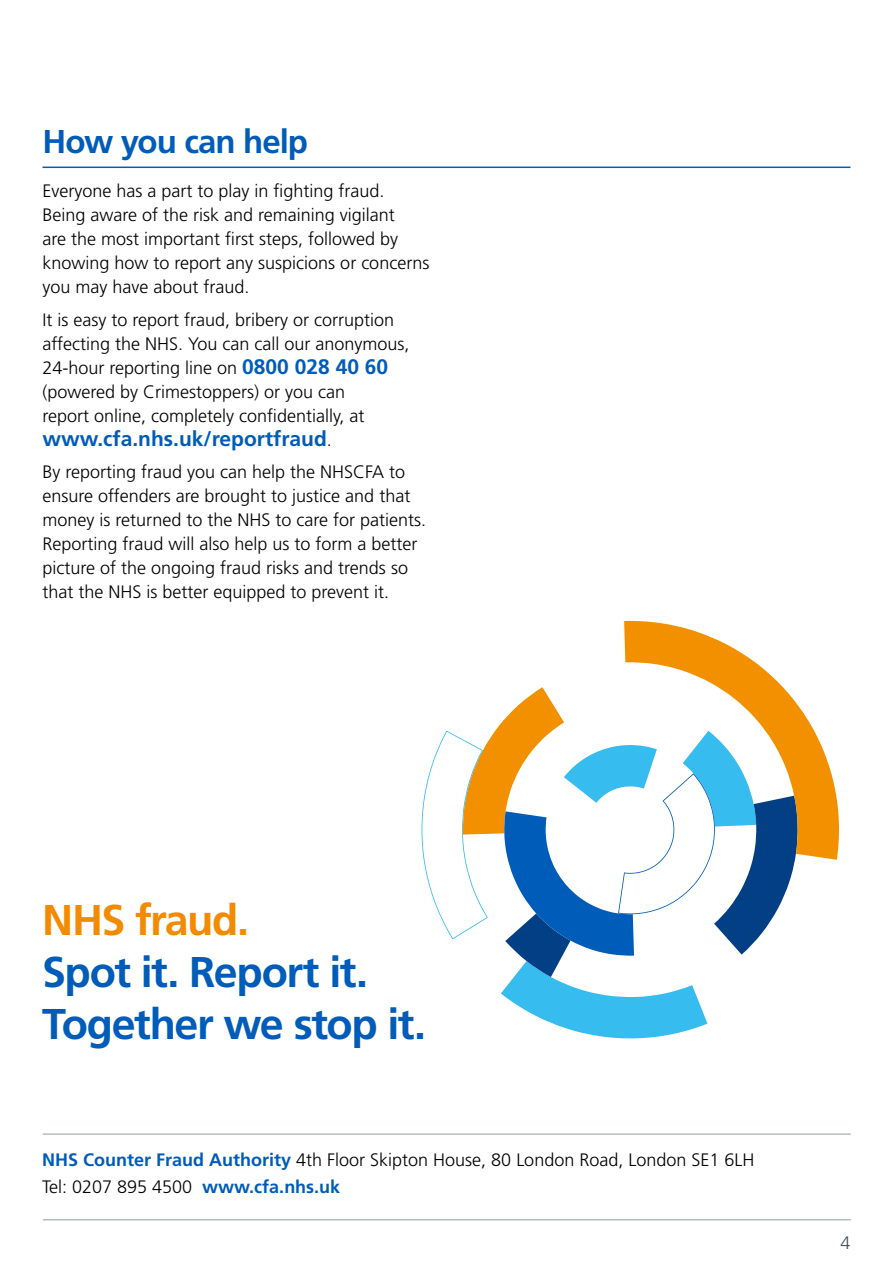
<style>
.page{position:relative;width:893px;height:1263px;background:#fff}
.page>*{position:absolute;margin:0;border:0;box-sizing:border-box;transform-origin:0 0}
.t1{font:700 43.05px/52.2px "Frutiger";letter-spacing:-.035em;color:#005cb9}
.t2{font:700 43.05px "Frutiger";letter-spacing:-.035em;color:#f38b00}
.t3{font:700 33px "Frutiger";letter-spacing:-.03em;color:#005cb9}
.t4{font:700 21px "Frutiger";color:#005cb9}
.t5{font:300 18px/24px "Frutiger";color:#000}
.t6{font:300 18px "Frutiger";color:#435363}
.s1{font-weight:700;font-size:21px;color:#005cb9}
.s2{font-weight:300;font-size:18px;color:#000}
.s3{font-weight:700;color:#005cb9}
</style>
<div class="page">
<svg style="left:624px;top:621px;width:215px;height:239px"></svg>
<svg style="left:421px;top:687px;width:377px;height:352px"></svg>
<hr style="left:43px;top:167px;width:807px;height:1px;background:#005cb9">
<hr style="left:43px;top:1133px;width:808px;height:2px;background:#b4bac1">
<hr style="left:43px;top:1219px;width:808px;height:1px;background:#b4bac1">
<h2 class="t3" style="left:43px;top:122px;width:267px">How you can help</h2>
<p class="t5" style="left:43px;top:179px;width:389px">Everyone has a part to play in fighting fraud.<br>Being aware of the risk and remaining vigilant<br>are the most important first steps, followed by knowing how to report any suspicions or concerns you may have about fraud.</p>
<p class="t5" style="left:43px;top:308px;width:369px">It is easy to report fraud, bribery or corruption affecting the NHS. You can call our anonymous, 24-hour reporting line on <span class="s1">0800 028 40 60 </span>(powered by Crimestoppers) or you can<br>report online, completely confidentially, at</p>
<p class="t4" style="left:43px;top:426px;width:291px">www.cfa.nhs.uk/reportfraud<span class="s2">.</span></p>
<p class="t5" style="left:43px;top:460px;width:385px">By reporting fraud you can help the NHSCFA to ensure offenders are brought to justice and that money is returned to the NHS to care for patients.<br>Reporting fraud will also help us to form a better picture of the ongoing fraud risks and trends so that the NHS is better equipped to prevent it.</p>
<h1 class="t2" style="left:42px;top:894px;width:208px">NHS fraud.</h1>
<h1 class="t1" style="left:42px;top:946px;width:385px">Spot it. Report it.<br>Together we stop it.</h1>
<p class="t5" style="left:42px;top:1147px;width:714px;line-height:27px"><span class="s3">NHS Counter Fraud Authority</span> 4th Floor Skipton House, 80 London Road, London SE1 6LH<br>Tel: 0207 895 4500 <span class="s3">www.cfa.nhs.uk</span></p>
<p class="t6" style="left:840px;top:1232px;width:12px">4</p>
</div>
